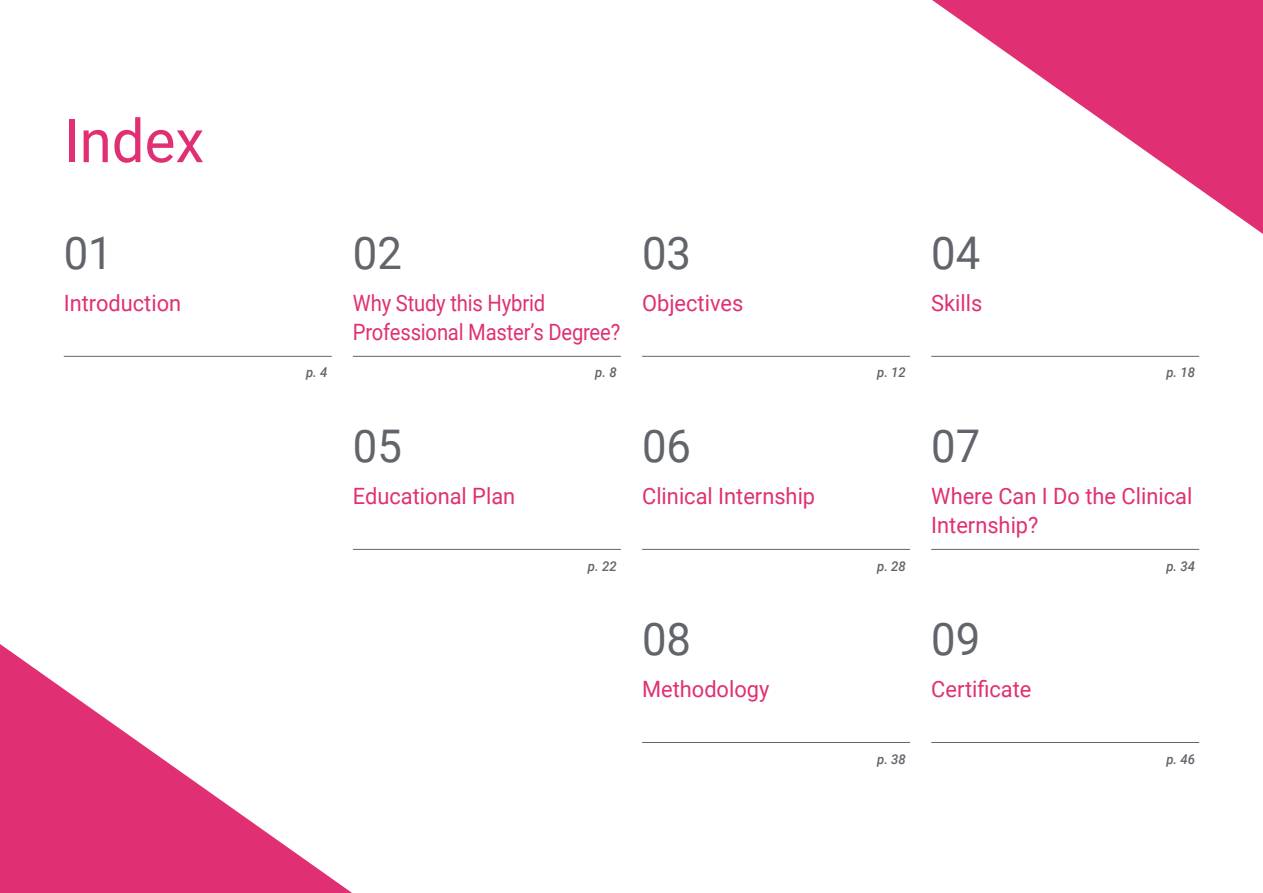
<style>
.page{position:relative;width:1263px;height:893px;background:#fff}
.page>*{position:absolute;margin:0;border:0;box-sizing:border-box;transform-origin:0 0}
.t1{font:60px "Roboto";color:#e03073}
.t2{font:45px "Roboto";color:#61646a}
.t3{font:22.5px/28.5px "Roboto";color:#e03073}
.t4{font:22.5px/28.5px "Roboto";color:#e03073;scale:.9 1}
.t5{font:italic 500 13.5px "Roboto";color:#61646a}
</style>
<div class="page">
<svg style="left:0;top:644px;width:352px;height:249px"></svg>
<svg style="left:932px;top:0;width:331px;height:234px"></svg>
<hr style="left:353px;top:356px;width:268px;height:1px;background:#61646a">
<hr style="left:642px;top:356px;width:268px;height:1px;background:#61646a">
<hr style="left:931px;top:356px;width:268px;height:1px;background:#61646a">
<hr style="left:353px;top:549px;width:268px;height:1px;background:#61646a">
<hr style="left:642px;top:549px;width:268px;height:1px;background:#61646a">
<hr style="left:931px;top:549px;width:268px;height:1px;background:#61646a">
<hr style="left:642px;top:742px;width:268px;height:1px;background:#61646a">
<hr style="left:931px;top:742px;width:268px;height:1px;background:#61646a">
<hr style="left:64px;top:356px;width:268px;height:1px;background:#61646a">
<h1 class="t1" style="left:64px;top:99px;width:142px">Index</h1>
<h2 class="t2" style="left:64px;top:221px;width:51px">01</h2>
<p class="t3" style="left:64px;top:288px;width:119px">Introduction</p>
<p class="t5" style="left:306px;top:363px;width:23px">p. 4</p>
<h2 class="t2" style="left:353px;top:221px;width:51px">02</h2>
<h2 class="t2" style="left:642px;top:221px;width:51px">03</h2>
<h2 class="t2" style="left:931px;top:221px;width:51px">04</h2>
<p class="t4" style="left:353px;top:288px;width:298px">Why Study this Hybrid<br>Professional Master’s Degree?</p>
<p class="t3" style="left:642px;top:288px;width:103px">Objectives</p>
<p class="t3" style="left:931px;top:288px;width:53px">Skills</p>
<p class="t5" style="left:595px;top:363px;width:23px">p. 8</p>
<p class="t5" style="left:877px;top:363px;width:30px">p. 12</p>
<p class="t5" style="left:1166px;top:363px;width:30px">p. 18</p>
<h2 class="t2" style="left:353px;top:414px;width:51px">05</h2>
<h2 class="t2" style="left:642px;top:414px;width:51px">06</h2>
<h2 class="t2" style="left:931px;top:414px;width:51px">07</h2>
<p class="t3" style="left:353px;top:481px;width:164px">Educational Plan</p>
<p class="t3" style="left:642px;top:481px;width:175px">Clinical Internship</p>
<p class="t3" style="left:931px;top:481px;width:263px">Where Can I Do the Clinical<br>Internship?</p>
<p class="t5" style="left:588px;top:556px;width:30px">p. 22</p>
<p class="t5" style="left:877px;top:556px;width:30px">p. 28</p>
<p class="t5" style="left:1166px;top:556px;width:30px">p. 34</p>
<h2 class="t2" style="left:642px;top:607px;width:51px">08</h2>
<h2 class="t2" style="left:931px;top:607px;width:51px">09</h2>
<p class="t3" style="left:642px;top:674px;width:129px">Methodology</p>
<p class="t3" style="left:931px;top:674px;width:102px">Certificate</p>
<p class="t5" style="left:877px;top:749px;width:30px">p. 38</p>
<p class="t5" style="left:1166px;top:749px;width:30px">p. 46</p>
</div>
